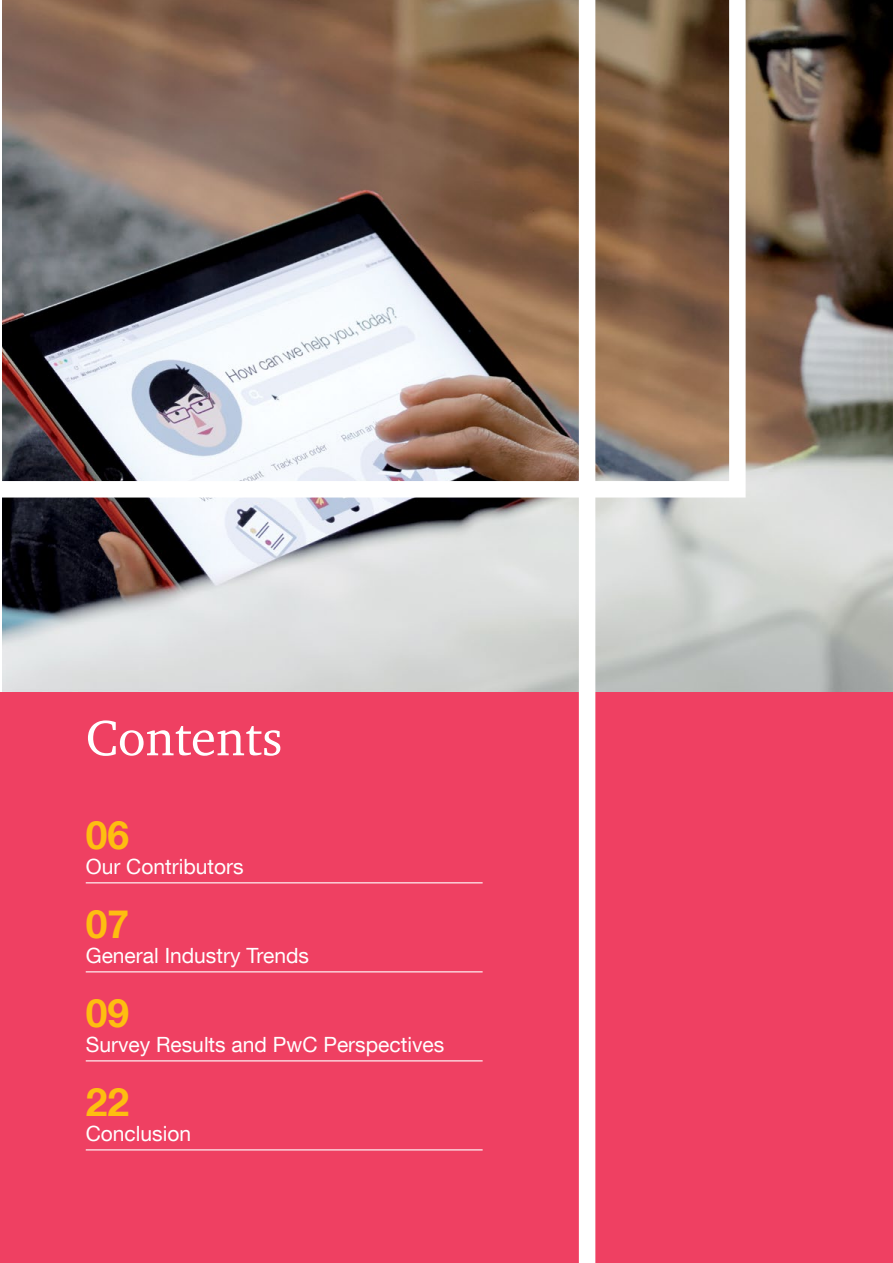
<style>
.page{position:relative;width:893px;height:1263px;background:#fff}
.page>*{position:absolute;margin:0;border:0;box-sizing:border-box;transform-origin:0 0}
.t1{font:51px "ITC Charter Com";color:#fff}
.t2{font:700 39px "Helvetica Neue LT Com";color:#febe10}
.t3{font:21px "Helvetica Neue LT Com";color:#fff}
</style>
<div class="page">
<img style="left:2px;top:0;width:891px;height:692px">
<div style="left:0;top:692px;width:893px;height:571px;background:#ef4062"></div>
<img style="left:2px;top:0;width:752px;height:506px">
<div style="left:579px;top:0;width:16px;height:1263px;background:#fff"></div>
<hr style="left:86px;top:882px;width:397px;height:1px;background:#fff">
<hr style="left:86px;top:971px;width:397px;height:1px;background:#fff">
<hr style="left:86px;top:1060px;width:397px;height:1px;background:#fff">
<hr style="left:86px;top:1149px;width:397px;height:1px;background:#fff">
<h1 class="t1" style="left:86px;top:706px;width:198px">Contents</h1>
<h2 class="t2" style="left:86px;top:810px;width:45px">06</h2>
<p class="t3" style="left:86px;top:853px;width:159px">Our Contributors</p>
<h2 class="t2" style="left:86px;top:899px;width:45px">07</h2>
<p class="t3" style="left:86px;top:942px;width:225px">General Industry Trends</p>
<h2 class="t2" style="left:86px;top:988px;width:45px">09</h2>
<p class="t3" style="left:86px;top:1031px;width:360px">Survey Results and PwC Perspectives</p>
<h2 class="t2" style="left:86px;top:1077px;width:45px">22</h2>
<p class="t3" style="left:86px;top:1120px;width:107px">Conclusion</p>
</div>
